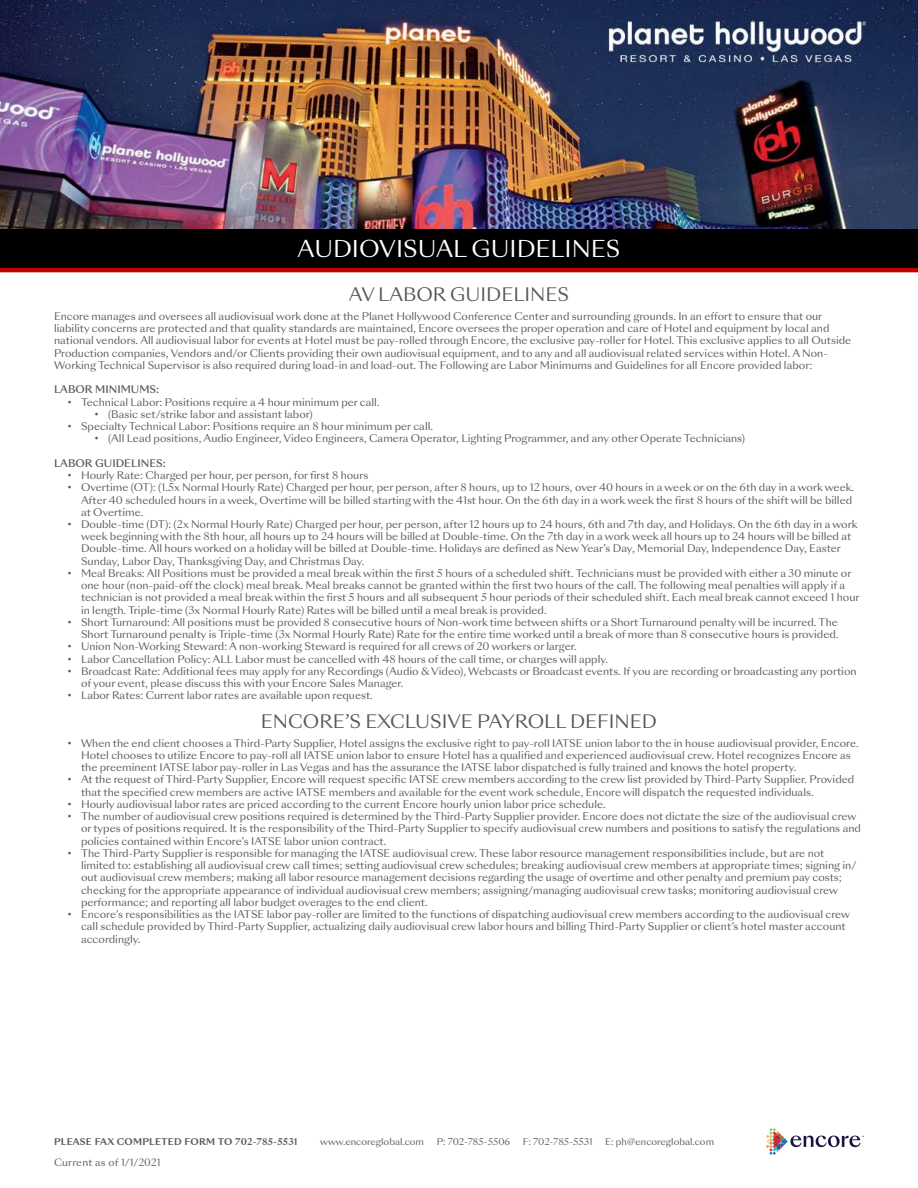
<style>
.page{position:relative;width:918px;height:1188px;background:#fff}
.page>*{position:absolute;margin:0;border:0;box-sizing:border-box;transform-origin:0 0}
.t1{font:22.5px "Sang Bleu Sunrise";color:#fff}
.t2{font:18px "Sang Bleu Sunrise";color:#58595b}
.t3{font:10.2px/12.3px "Sang Bleu Sunrise";color:#58595b}
.t4{font:500 10.2px "Sang Bleu Sunrise";color:#58595b}
.t5{font:9.75px "Sang Bleu Sunrise";letter-spacing:.02em;color:#58595b}
.t6{font:9px "Sang Bleu Sunrise";color:#58595b}
.t7{font:700 9px "Sang Bleu Sunrise";letter-spacing:.025em;color:#58595b}
</style>
<div class="page">
<img style="left:0;top:0;width:918px;height:230px">
<svg style="left:766px;top:1128px;width:98px;height:27px"></svg>
<div style="left:0;top:230px;width:918px;height:38px;background:#000"></div>
<hr style="left:0;top:268px;width:918px;height:4px;background:#c00000">
<h1 class="t1" style="left:298px;top:233px;width:324px">AUDIOVISUAL GUIDELINES</h1>
<h2 class="t2" style="left:349px;top:282px;width:222px">AV LABOR GUIDELINES</h2>
<p class="t3" style="left:54px;top:310px;width:799px">Encore manages and oversees all audiovisual work done at the Planet Hollywood Conference Center and surrounding grounds. In an effort to ensure that our liability concerns are protected and that quality standards are maintained, Encore oversees the proper operation and care of Hotel and equipment by local and national vendors. All audiovisual labor for events at Hotel must be pay-rolled through Encore, the exclusive pay-roller for Hotel. This exclusive applies to all Outside Production companies, Vendors and/or Clients providing their own audiovisual equipment, and to any and all audiovisual related services within Hotel. A Non-Working Technical Supervisor is also required during load-in and load-out. The Following are Labor Minimums and Guidelines for all Encore provided labor:</p>
<p class="t4" style="left:54px;top:382px;width:107px">LABOR MINIMUMS:</p>
<p class="t3" style="left:68px;top:396px;width:314px">• Technical Labor: Positions require a 4 hour minimum per call.</p>
<p class="t3" style="left:94px;top:408px;width:220px">• (Basic set/strike labor and assistant labor)</p>
<p class="t3" style="left:68px;top:421px;width:367px">• Specialty Technical Labor: Positions require an 8 hour minimum per call.</p>
<p class="t3" style="left:94px;top:433px;width:652px">• (All Lead positions, Audio Engineer, Video Engineers, Camera Operator, Lighting Programmer, and any other Operate Technicians)</p>
<p class="t4" style="left:54px;top:456px;width:113px">LABOR GUIDELINES:</p>
<p class="t3" style="left:68px;top:470px;width:302px">• Hourly Rate: Charged per hour, per person, for first 8 hours</p>
<p class="t3" style="left:81px;top:482px;width:775px;text-indent:-14px">• Overtime (OT): (1.5x Normal Hourly Rate) Charged per hour, per person, after 8 hours, up to 12 hours, over 40 hours in a week or on the 6th day in a work week.<br>After 40 scheduled hours in a week, Overtime will be billed starting with the 41st hour. On the 6th day in a work week the first 8 hours of the shift will be billed at Overtime.</p>
<p class="t3" style="left:81px;top:519px;width:778px;text-indent:-14px">• Double-time (DT): (2x Normal Hourly Rate) Charged per hour, per person, after 12 hours up to 24 hours, 6th and 7th day, and Holidays. On the 6th day in a work week beginning with the 8th hour, all hours up to 24 hours will be billed at Double-time. On the 7th day in a work week all hours up to 24 hours will be billed at Double-time. All hours worked on a holiday will be billed at Double-time. Holidays are defined as New Year’s Day, Memorial Day, Independence Day, Easter Sunday, Labor Day, Thanksgiving Day, and Christmas Day.</p>
<p class="t3" style="left:81px;top:567px;width:780px;text-indent:-14px">• Meal Breaks: All Positions must be provided a meal break within the first 5 hours of a scheduled shift. Technicians must be provided with either a 30 minute or one hour (non-paid-off the clock) meal break. Meal breaks cannot be granted within the first two hours of the call. The following meal penalties will apply if a technician is not provided a meal break within the first 5 hours and all subsequent 5 hour periods of their scheduled shift. Each meal break cannot exceed 1 hour in length. Triple-time (3x Normal Hourly Rate) Rates will be billed until a meal break is provided.</p>
<p class="t3" style="left:68px;top:616px;width:772px;text-align:right">• Short Turnaround: All positions must be provided 8 consecutive hours of Non-work time between shifts or a Short Turnaround penalty will be incurred. The<br>Short Turnaround penalty is Triple-time (3x Normal Hourly Rate) Rate for the entire time worked until a break of more than 8 consecutive hours is provided.</p>
<p class="t3" style="left:68px;top:641px;width:511px">• Union Non-Working Steward: A non-working Steward is required for all crews of 20 workers or larger.</p>
<p class="t3" style="left:68px;top:653px;width:542px">• Labor Cancellation Policy: ALL Labor must be cancelled with 48 hours of the call time, or charges will apply.</p>
<p class="t3" style="left:81px;top:665px;width:777px;text-indent:-14px">• Broadcast Rate: Additional fees may apply for any Recordings (Audio &amp; Video), Webcasts or Broadcast events. If you are recording or broadcasting any portion of your event, please discuss this with your Encore Sales Manager.</p>
<p class="t3" style="left:68px;top:690px;width:307px">• Labor Rates: Current labor rates are available upon request.</p>
<h2 class="t2" style="left:261px;top:709px;width:398px">ENCORE’S EXCLUSIVE PAYROLL DEFINED</h2>
<p class="t3" style="left:81px;top:737px;width:779px;text-indent:-14px">• When the end client chooses a Third-Party Supplier, Hotel assigns the exclusive right to pay-roll IATSE union labor to the in house audiovisual provider, Encore.<br>Hotel chooses to utilize Encore to pay-roll all IATSE union labor to ensure Hotel has a qualified and experienced audiovisual crew. Hotel recognizes Encore as the preeminent IATSE labor pay-roller in Las Vegas and has the assurance the IATSE labor dispatched is fully trained and knows the hotel property.</p>
<p class="t3" style="left:81px;top:774px;width:775px;text-indent:-14px">• At the request of Third-Party Supplier, Encore will request specific IATSE crew members according to the crew list provided by Third-Party Supplier. Provided that the specified crew members are active IATSE members and available for the event work schedule, Encore will dispatch the requested individuals.</p>
<p class="t3" style="left:68px;top:798px;width:540px">• Hourly audiovisual labor rates are priced according to the current Encore hourly union labor price schedule.</p>
<p class="t3" style="left:81px;top:811px;width:782px;text-indent:-14px">• The number of audiovisual crew positions required is determined by the Third-Party Supplier provider. Encore does not dictate the size of the audiovisual crew or types of positions required. It is the responsibility of the Third-Party Supplier to specify audiovisual crew numbers and positions to satisfy the regulations and policies contained within Encore’s IATSE labor union contract.</p>
<p class="t3" style="left:81px;top:847px;width:777px;text-indent:-14px">• The Third-Party Supplier is responsible for managing the IATSE audiovisual crew. These labor resource management responsibilities include, but are not limited to: establishing all audiovisual crew call times; setting audiovisual crew schedules; breaking audiovisual crew members at appropriate times; signing in/ out audiovisual crew members; making all labor resource management decisions regarding the usage of overtime and other penalty and premium pay costs; checking for the appropriate appearance of individual audiovisual crew members; assigning/managing audiovisual crew tasks; monitoring audiovisual crew performance; and reporting all labor budget overages to the end client.</p>
<p class="t3" style="left:81px;top:909px;width:771px;text-indent:-14px">• Encore’s responsibilities as the IATSE labor pay-roller are limited to the functions of dispatching audiovisual crew members according to the audiovisual crew call schedule provided by Third-Party Supplier, actualizing daily audiovisual crew labor hours and billing Third-Party Supplier or client’s hotel master account accordingly.</p>
<p class="t7" style="left:54px;top:1135px;width:245px">PLEASE FAX COMPLETED FORM TO 702-785-5531</p>
<p class="t6" style="left:320px;top:1135px;width:105px">www.encoreglobal.com</p>
<p class="t6" style="left:437px;top:1135px;width:75px">P: 702-785-5506</p>
<p class="t6" style="left:523px;top:1135px;width:71px">F: 702-785-5531</p>
<p class="t6" style="left:605px;top:1135px;width:110px">E: ph@encoreglobal.com</p>
<p class="t5" style="left:54px;top:1156px;width:108px">Current as of 1/1/2021</p>
</div>
